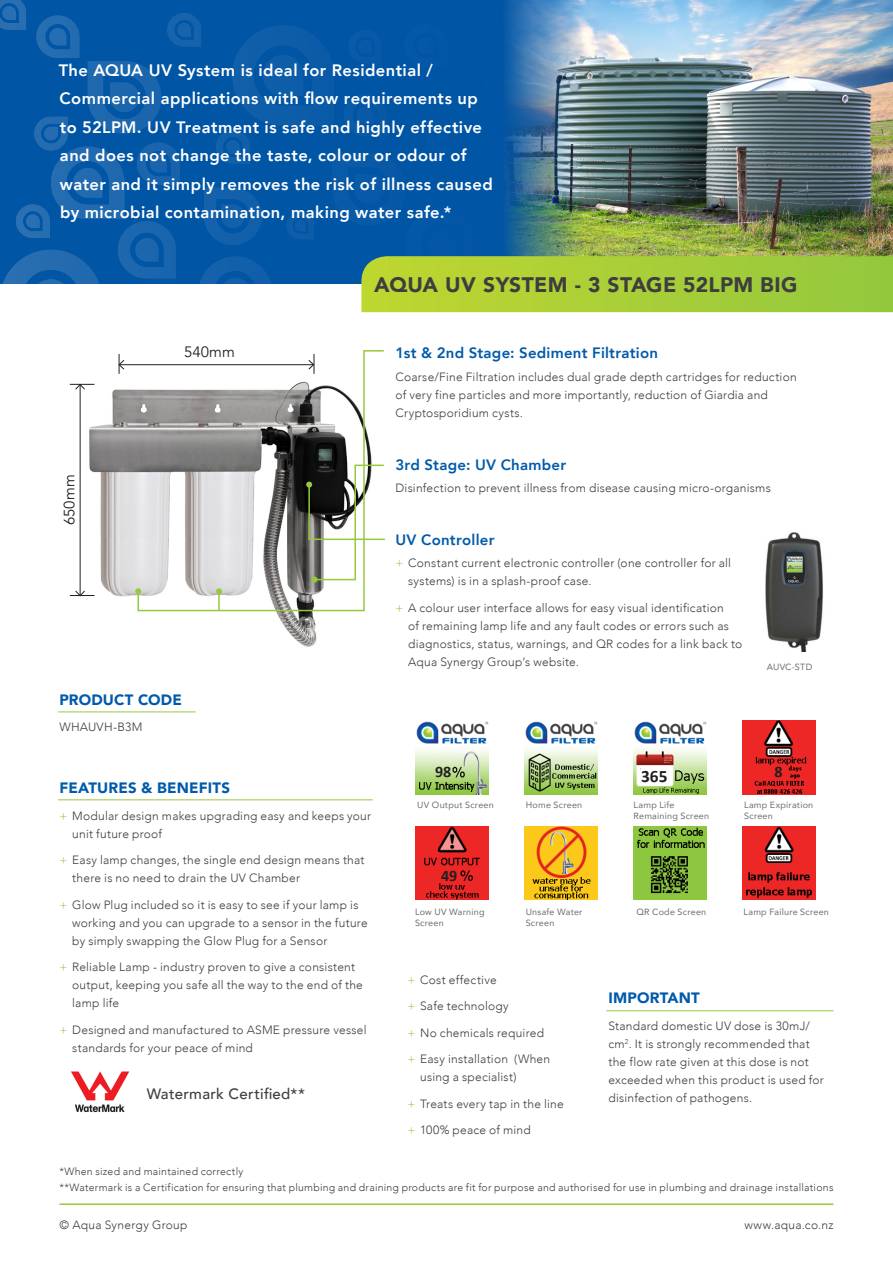
<style>
.page{position:relative;width:893px;height:1263px;background:#fff}
.page>*{position:absolute;margin:0;border:0;box-sizing:border-box;transform-origin:0 0}
.t1{font:900 21px "Avenir";letter-spacing:.01em;color:#3e3e3f}
.t2{font:700 17.4px "Calibri";color:#231f20}
.Blue_Introduction{font:800 16.5px/28.5px "Avenir";letter-spacing:.03em;color:#fff}
.t3{font:700 16.05px "Calibri";color:#231f20}
.Parts{font:800 15px "Avenir";letter-spacing:.015em;color:#015aaa}
.Heading_Blue_Caps_G{font:900 15px "Avenir";letter-spacing:.01em;color:#015aaa}
.t4{font:500 15px "Avenir";letter-spacing:.02em;color:#3e3e3f}
.Measurements{font:15px "Avenir";color:#231f20}
.Normal_Body{font:300 12px/18px "Avenir";letter-spacing:.02em;color:#3e3e3f}
.Disclaimers{font:300 10.5px "Avenir";letter-spacing:.025em;color:#3e3e3f}
.t5{font:9px/10.8px "Avenir";letter-spacing:.025em;color:#6c6d70}
.s1{color:#96c93c}
</style>
<div class="page">
<hr style="left:60px;top:1203px;width:773px;height:2px;background:#96c93c">
<img style="left:86px;top:383px;width:231px;height:264px">
<div style="left:85px;top:547px;width:176px;height:116px;background:#fff"></div>
<img style="left:86px;top:475px;width:51px;height:122px">
<hr style="left:119px;top:364px;width:195px;height:1px;background:#231f20">
<svg style="left:119px;top:354px;width:5px;height:20px"></svg>
<hr style="left:80px;top:384px;width:1px;height:212px;background:#231f20">
<svg style="left:70px;top:384px;width:25px;height:6px"></svg>
<svg style="left:70px;top:590px;width:25px;height:6px"></svg>
<img style="left:0;top:0;width:893px;height:312px">
<img style="left:524px;top:826px;width:74px;height:74px">
<img style="left:742px;top:826px;width:73px;height:74px">
<img style="left:633px;top:826px;width:73px;height:73px">
<img style="left:524px;top:721px;width:74px;height:73px">
<img style="left:415px;top:721px;width:74px;height:73px">
<img style="left:415px;top:826px;width:74px;height:74px">
<img style="left:633px;top:721px;width:73px;height:73px">
<img style="left:742px;top:721px;width:73px;height:73px">
<img style="left:71px;top:1071px;width:59px;height:42px">
<hr style="left:58px;top:711px;width:138px;height:1px;background:#96c93c">
<hr style="left:58px;top:799px;width:315px;height:1px;background:#96c93c">
<hr style="left:606px;top:1010px;width:227px;height:1px;background:#96c93c">
<svg style="left:137px;top:350px;width:248px;height:262px"></svg>
<svg style="left:135px;top:588px;width:6px;height:6px"></svg>
<hr style="left:218px;top:591px;width:2px;height:20px;background:#96c93c">
<svg style="left:216px;top:588px;width:6px;height:6px"></svg>
<img style="left:765px;top:532px;width:58px;height:120px">
<p class="Blue_Introduction" style="left:59px;top:56px;width:435px">The AQUA UV System is ideal for Residential / Commercial applications with flow requirements up to 52LPM. UV Treatment is safe and highly effective and does not change the taste, colour or odour of water and it simply removes the risk of illness caused by microbial contamination, making water safe.*</p>
<p class="Measurements" style="left:60px;top:525px;width:52px;rotate:-90deg">650mm</p>
<p class="Measurements" style="left:184px;top:343px;width:52px">540mm</p>
<p class="Heading_Blue_Caps_G" style="left:60px;top:687px;width:124px">PRODUCT CODE</p>
<p class="Normal_Body" style="left:60px;top:718px;width:84px">WHAUVH-B3M</p>
<p class="t1" style="left:374px;top:266px;width:425px">AQUA UV SYSTEM - 3 STAGE 52LPM BIG</p>
<p class="Parts" style="left:395px;top:341px;width:264px">1st &amp; 2nd Stage: Sediment Filtration</p>
<p class="Normal_Body" style="left:395px;top:367px;width:403px">Coarse/Fine Filtration includes dual grade depth cartridges for reduction of very fine particles and more importantly, reduction of Giardia and<br>Cryptosporidium cysts.</p>
<p class="Parts" style="left:395px;top:453px;width:172px">3rd Stage: UV Chamber</p>
<p class="Normal_Body" style="left:395px;top:479px;width:377px">Disinfection to prevent illness from disease causing micro-organisms</p>
<p class="Parts" style="left:395px;top:528px;width:101px">UV Controller</p>
<p class="Normal_Body" style="left:408px;top:554px;width:324px;text-indent:-13px"><span class="s1">+</span> Constant current electronic controller (one controller for all systems) is in a splash-proof case.</p>
<p class="Normal_Body" style="left:408px;top:599px;width:335px;text-indent:-13px"><span class="s1">+</span> A colour user interface allows for easy visual identification<br>of remaining lamp life and any fault codes or errors such as diagnostics, status, warnings, and QR codes for a link back to Aqua Synergy Group’s website.</p>
<p class="t5" style="left:767px;top:661px;width:47px">AUVC-STD</p>
<p class="Heading_Blue_Caps_G" style="left:60px;top:775px;width:172px">FEATURES &amp; BENEFITS</p>
<p class="Normal_Body" style="left:72px;top:806px;width:300px;text-indent:-13px"><span class="s1">+</span> Modular design makes upgrading easy and keeps your unit future proof</p>
<p class="Normal_Body" style="left:72px;top:851px;width:294px;text-indent:-13px"><span class="s1">+</span> Easy lamp changes, the single end design means that there is no need to drain the UV Chamber</p>
<p class="Normal_Body" style="left:72px;top:895px;width:297px;text-indent:-13px"><span class="s1">+</span> Glow Plug included so it is easy to see if your lamp is working and you can upgrade to a sensor in the future by simply swapping the Glow Plug for a Sensor</p>
<p class="Normal_Body" style="left:72px;top:958px;width:292px;text-indent:-13px"><span class="s1">+</span> Reliable Lamp - industry proven to give a consistent output, keeping you safe all the way to the end of the lamp life</p>
<p class="Normal_Body" style="left:72px;top:1020px;width:296px;text-indent:-13px"><span class="s1">+</span> Designed and manufactured to ASME pressure vessel standards for your peace of mind</p>
<p class="t4" style="left:147px;top:1081px;width:160px">Watermark Certified**</p>
<p class="t3" style="left:435px;top:760px;width:18px">98</p>
<p class="t2" style="left:641px;top:763px;width:28px">365</p>
<p class="t3" style="left:774px;top:760px;width:10px">8</p>
<p class="t5" style="left:417px;top:799px;width:78px">UV Output Screen</p>
<p class="t5" style="left:526px;top:799px;width:58px">Home Screen</p>
<p class="t5" style="left:634px;top:799px;width:77px">Lamp Life<br>Remaining Screen</p>
<p class="t5" style="left:744px;top:799px;width:71px">Lamp Expiration<br>Screen</p>
<p class="t3" style="left:441px;top:864px;width:18px">49</p>
<p class="t5" style="left:415px;top:906px;width:71px">Low UV Warning<br>Screen</p>
<p class="t5" style="left:526px;top:906px;width:58px">Unsafe Water<br>Screen</p>
<p class="t5" style="left:636px;top:906px;width:71px">QR Code Screen</p>
<p class="t5" style="left:744px;top:906px;width:87px">Lamp Failure Screen</p>
<p class="Normal_Body" style="left:407px;top:971px;width:91px"><span class="s1">+</span> Cost effective</p>
<p class="Normal_Body" style="left:407px;top:997px;width:103px"><span class="s1">+</span> Safe technology</p>
<p class="Normal_Body" style="left:407px;top:1024px;width:138px"><span class="s1">+</span> No chemicals required</p>
<p class="Normal_Body" style="left:420px;top:1050px;width:132px;text-indent:-13px"><span class="s1">+</span> Easy installation (When using a specialist)</p>
<p class="Normal_Body" style="left:407px;top:1095px;width:158px"><span class="s1">+</span> Treats every tap in the line</p>
<p class="Normal_Body" style="left:407px;top:1121px;width:125px"><span class="s1">+</span> 100% peace of mind</p>
<p class="Heading_Blue_Caps_G" style="left:608px;top:985px;width:93px">IMPORTANT</p>
<p class="Normal_Body" style="left:608px;top:1016px;width:217px">Standard domestic UV dose is 30mJ/ cm<sup>2</sup>. It is strongly recommended that the flow rate given at this dose is not exceeded when this product is used for disinfection of pathogens.</p>
<p class="Disclaimers" style="left:60px;top:1165px;width:185px">*When sized and maintained correctly</p>
<p class="Disclaimers" style="left:60px;top:1181px;width:775px">**Watermark is a Certification for ensuring that plumbing and draining products are fit for purpose and authorised for use in plumbing and drainage installations</p>
<p class="Normal_Body" style="left:60px;top:1216px;width:130px">© Aqua Synergy Group</p>
<p class="Normal_Body" style="left:744px;top:1216px;width:91px">www.aqua.co.nz</p>
</div>
